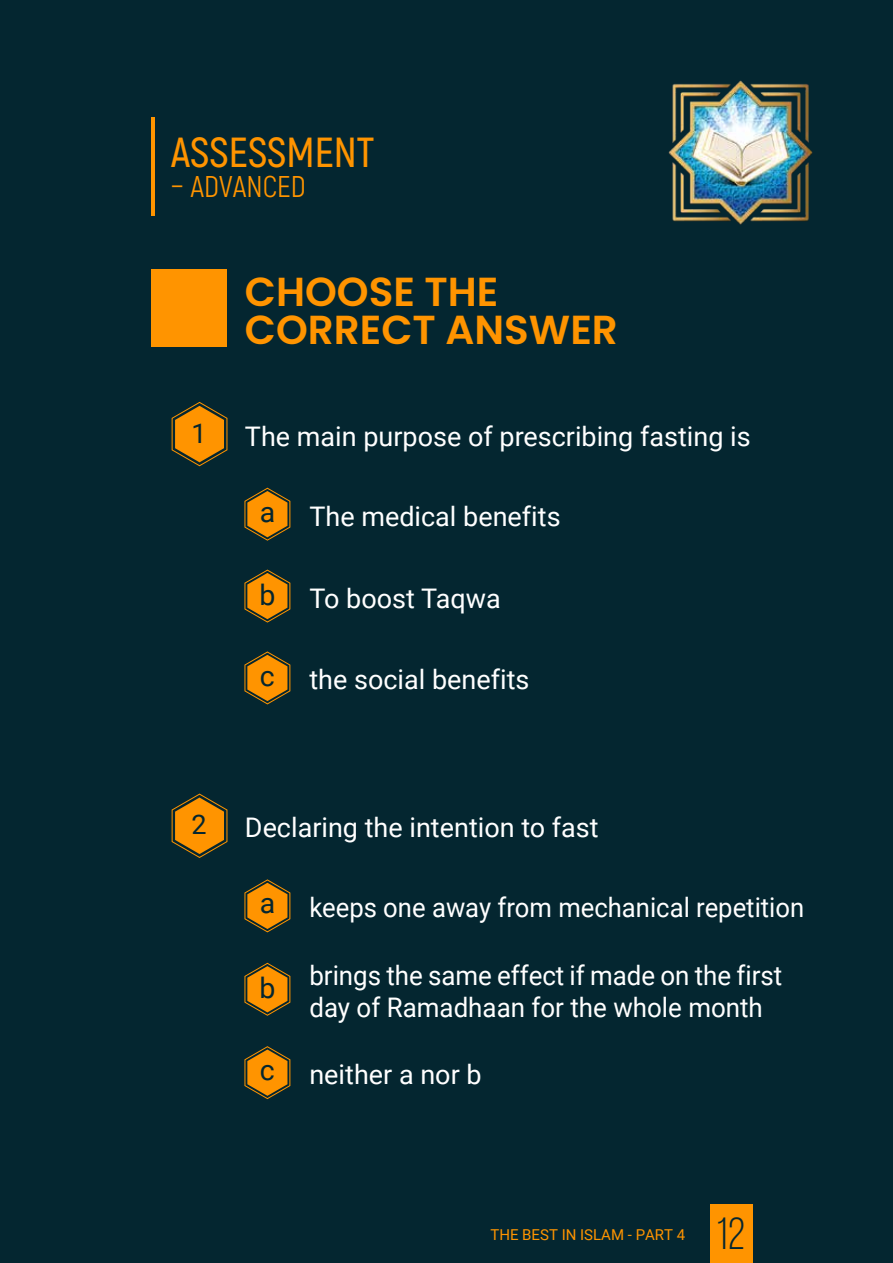
<style>
.page{position:relative;width:893px;height:1263px;background:#042630}
.page>*{position:absolute;margin:0;border:0;box-sizing:border-box;transform-origin:0 0}
.t1{font:45px "Bebas Neue";color:#042630}
.t2{font:600 42px "Akrobat";color:#ff9400}
.t3{font:600 40.5px/37.5px "Poppins";color:#ff9400}
.t4{font:30px "Akrobat";color:#ff9400}
.t5{font:28.5px "Roboto";color:#042630}
.t6{font:27px "Roboto";color:#fff}
.t7{font:27px/31.5px "Roboto";color:#fff;scale:.96 1}
.t8{font:27px "Roboto";color:#fff;scale:.95 1}
.t9{font:27px "Roboto";color:#042630}
.t10{font:15px "Roboto";color:#ff9400}
.s1{font-size:28.5px;color:#042630}
</style>
<div class="page">
<hr style="left:152px;top:118px;width:3px;height:98px;background:#ff9400">
<div style="left:152px;top:269px;width:75px;height:78px;background:#ff9400"></div>
<img style="left:669px;top:81px;width:143px;height:143px">
<div style="left:711px;top:1205px;width:42px;height:58px;background:#ff9400"></div>
<svg style="left:171px;top:402px;width:57px;height:65px"></svg>
<svg style="left:244px;top:487px;width:47px;height:54px"></svg>
<svg style="left:244px;top:569px;width:47px;height:54px"></svg>
<svg style="left:244px;top:651px;width:47px;height:54px"></svg>
<svg style="left:171px;top:793px;width:57px;height:65px"></svg>
<svg style="left:244px;top:879px;width:47px;height:54px"></svg>
<svg style="left:244px;top:962px;width:47px;height:54px"></svg>
<svg style="left:244px;top:1046px;width:47px;height:53px"></svg>
<h2 class="t2" style="left:171px;top:127px;width:205px">ASSESSMENT</h2>
<p class="t4" style="left:171px;top:169px;width:137px">– ADVANCED</p>
<h3 class="t3" style="left:245px;top:274px;width:374px">CHOOSE THE<br>CORRECT ANSWER</h3>
<p class="t9" style="left:191px;top:414px;width:17px">1</p>
<p class="t6" style="left:245px;top:417px;width:507px">The main purpose of prescribing fasting is</p>
<p class="t6" style="left:260px;top:497px;width:302px"><span class="s1">a</span> The medical benefits</p>
<p class="t6" style="left:259px;top:579px;width:243px"><span class="s1">b</span> To boost Taqwa</p>
<p class="t6" style="left:260px;top:661px;width:271px"><span class="s1">c</span> the social benefits</p>
<p class="t9" style="left:191px;top:806px;width:17px">2</p>
<p class="t6" style="left:245px;top:809px;width:355px">Declaring the intention to fast</p>
<p class="t8" style="left:260px;top:889px;width:575px"><span class="s1">a</span> keeps one away from mechanical repetition</p>
<p class="t5" style="left:259px;top:968px;width:17px">b</p>
<p class="t7" style="left:309px;top:959px;width:494px">brings the same effect if made on the first day of Ramadhaan for the whole month</p>
<p class="t6" style="left:260px;top:1056px;width:223px"><span class="s1">c</span> neither a nor b</p>
<p class="t10" style="left:490px;top:1224px;width:196px">THE BEST IN ISLAM - PART 4</p>
<h1 class="t1" style="left:715px;top:1209px;width:31px">12</h1>
</div>
